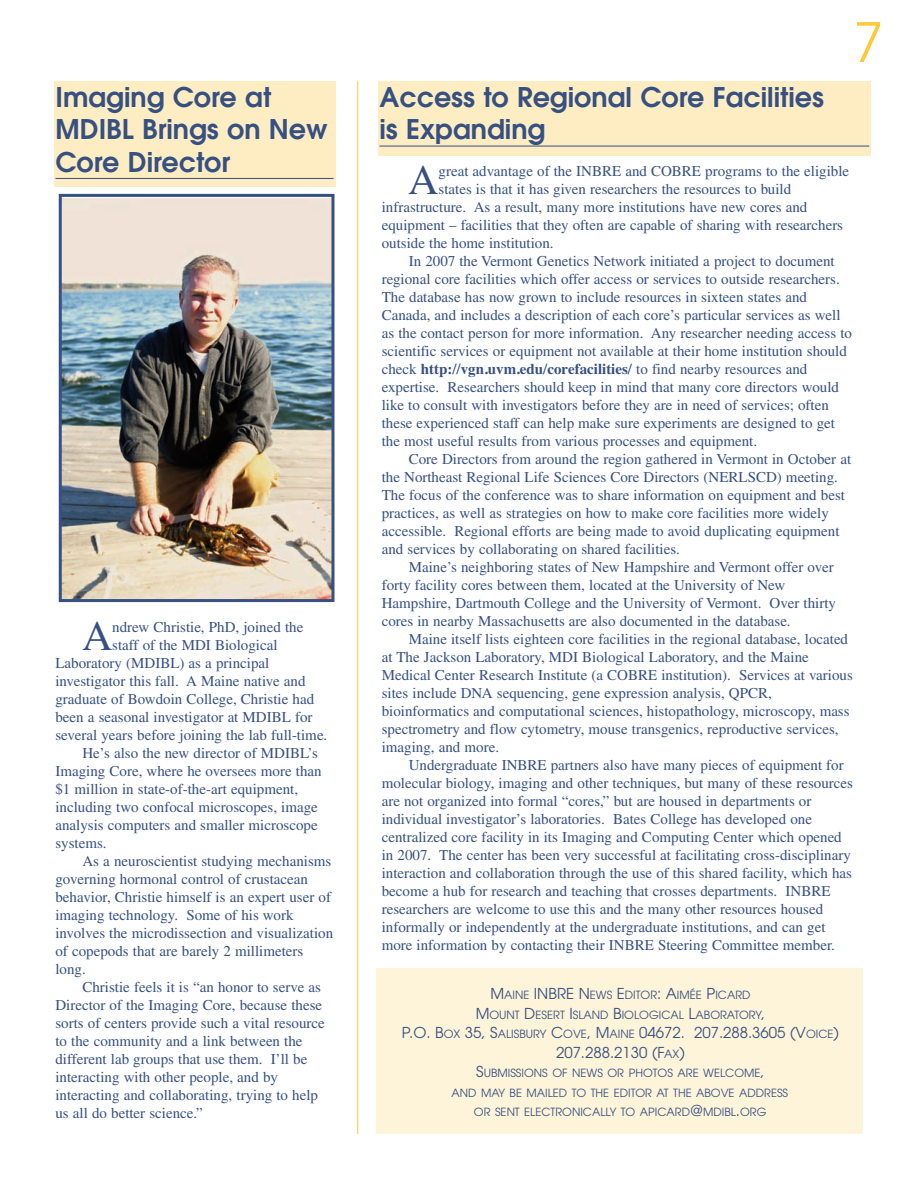
<style>
.page{position:relative;width:918px;height:1188px;background:#fff}
.page>*{position:absolute;margin:0;border:0;box-sizing:border-box;transform-origin:0 0}
.t1{font:54px "Avant Garde";color:#ffc938}
.t2{font:42.15px "Times";color:#365082}
.t3{font:600 27px/32.4px "Avant Garde";color:#365082}
.t4{font:15px "Times";color:#365082}
.t5{font:15px/19.5px "Avant Garde";color:#365082;text-align:center}
.t6{font:700 15px "Times";color:#365082}
.t7{font:11.25px/19.5px "Avant Garde";color:#365082;text-align:center}
.s1{font-weight:400}
.s2{font-size:15px}
.s3{font-size:11.25px}
</style>
<div class="page">
<div style="left:378px;top:81px;width:493px;height:74px;background:#feedc3"></div>
<hr style="left:380px;top:146px;width:489px;height:1px;background:#365082">
<div style="left:376px;top:969px;width:487px;height:165px;background:#fef4d9"></div>
<div style="left:54px;top:81px;width:281px;height:105px;background:#feedc3"></div>
<hr style="left:56px;top:178px;width:278px;height:1px;background:#365082">
<img style="left:63px;top:198px;width:267px;height:400px">
<div style="left:59px;top:194px;width:275px;height:408px;border:3px solid #365082"></div>
<hr style="left:357px;top:81px;width:1px;height:1053px;background:#ffc938">
<h3 class="t3" style="left:55px;top:83px;width:274px">Imaging Core at<br>MDIBL Brings on New<br>Core Director</h3>
<h2 class="t2" style="left:82px;top:621px;width:32px">A</h2>
<p class="t4" style="left:112px;top:622px;width:193px">ndrew Christie, PhD, joined the</p>
<p class="t4" style="left:112px;top:640px;width:167px">staff of the MDI Biological</p>
<p class="t4" style="left:55px;top:658px;width:215px">Laboratory (MDIBL) as a principal</p>
<p class="t4" style="left:55px;top:676px;width:252px">investigator this fall. A Maine native and</p>
<p class="t4" style="left:55px;top:694px;width:260px">graduate of Bowdoin College, Christie had</p>
<p class="t4" style="left:55px;top:712px;width:259px">been a seasonal investigator at MDIBL for</p>
<p class="t4" style="left:55px;top:730px;width:273px">several years before joining the lab full-time.</p>
<p class="t4" style="left:82px;top:748px;width:237px">He’s also the new director of MDIBL’s</p>
<p class="t4" style="left:55px;top:766px;width:268px">Imaging Core, where he oversees more than</p>
<p class="t4" style="left:55px;top:784px;width:244px">$1 million in state-of-the-art equipment,</p>
<p class="t4" style="left:55px;top:802px;width:264px">including two confocal microscopes, image</p>
<p class="t4" style="left:55px;top:820px;width:264px">analysis computers and smaller microscope</p>
<p class="t4" style="left:55px;top:838px;width:53px">systems.</p>
<p class="t4" style="left:82px;top:856px;width:250px">As a neuroscientist studying mechanisms</p>
<p class="t4" style="left:55px;top:874px;width:254px">governing hormonal control of crustacean</p>
<p class="t4" style="left:55px;top:892px;width:277px">behavior, Christie himself is an expert user of</p>
<p class="t4" style="left:55px;top:910px;width:240px">imaging technology. Some of his work</p>
<p class="t4" style="left:55px;top:928px;width:279px">involves the microdissection and visualization</p>
<p class="t4" style="left:55px;top:946px;width:249px">of copepods that are barely 2 millimeters</p>
<p class="t4" style="left:55px;top:964px;width:32px">long.</p>
<p class="t4" style="left:82px;top:982px;width:240px">Christie feels it is “an honor to serve as</p>
<p class="t4" style="left:55px;top:1000px;width:268px">Director of the Imaging Core, because these</p>
<p class="t4" style="left:55px;top:1018px;width:271px">sorts of centers provide such a vital resource</p>
<p class="t4" style="left:55px;top:1036px;width:249px">to the community and a link between the</p>
<p class="t4" style="left:55px;top:1054px;width:253px">different lab groups that use them. I’ll be</p>
<p class="t4" style="left:55px;top:1072px;width:224px">interacting with other people, and by</p>
<p class="t4" style="left:55px;top:1090px;width:264px">interacting and collaborating, trying to help</p>
<p class="t4" style="left:55px;top:1108px;width:149px">us all do better science.”</p>
<h3 class="t3" style="left:380px;top:83px;width:446px">Access to Regional Core Facilities is Expanding</h3>
<h1 class="t1" style="left:854px;top:22px;width:31px">7</h1>
<h2 class="t2" style="left:408px;top:165px;width:32px">A</h2>
<p class="t4" style="left:439px;top:166px;width:412px">great advantage of the INBRE and COBRE programs to the eligible</p>
<p class="t4" style="left:439px;top:184px;width:354px">states is that it has given researchers the resources to build</p>
<p class="t4" style="left:382px;top:202px;width:427px">infrastructure. As a result, many more institutions have new cores and</p>
<p class="t4" style="left:382px;top:220px;width:463px">equipment – facilities that they often are capable of sharing with researchers</p>
<p class="t4" style="left:382px;top:238px;width:173px">outside the home institution.</p>
<p class="t4" style="left:409px;top:256px;width:428px">In 2007 the Vermont Genetics Network initiated a project to document</p>
<p class="t4" style="left:382px;top:274px;width:460px">regional core facilities which offer access or services to outside researchers.</p>
<p class="t4" style="left:382px;top:292px;width:427px">The database has now grown to include resources in sixteen states and</p>
<p class="t4" style="left:382px;top:310px;width:460px">Canada, and includes a description of each core’s particular services as well</p>
<p class="t4" style="left:382px;top:328px;width:472px">as the contact person for more information. Any researcher needing access to</p>
<p class="t4" style="left:382px;top:346px;width:467px">scientific services or equipment not available at their home institution should</p>
<p class="t6" style="left:382px;top:360px;width:427px"><span class="s1">check</span> http://vgn.uvm.edu/corefacilities/ <span class="s1">to find nearby resources and</span></p>
<p class="t4" style="left:382px;top:382px;width:459px">expertise. Researchers should keep in mind that many core directors would</p>
<p class="t4" style="left:382px;top:400px;width:449px">like to consult with investigators before they are in need of services; often</p>
<p class="t4" style="left:382px;top:418px;width:455px">these experienced staff can help make sure experiments are designed to get</p>
<p class="t4" style="left:382px;top:436px;width:377px">the most useful results from various processes and equipment.</p>
<p class="t4" style="left:409px;top:454px;width:444px">Core Directors from around the region gathered in Vermont in October at</p>
<p class="t4" style="left:382px;top:472px;width:458px">the Northeast Regional Life Sciences Core Directors (NERLSCD) meeting.</p>
<p class="t4" style="left:382px;top:490px;width:465px">The focus of the conference was to share information on equipment and best</p>
<p class="t4" style="left:382px;top:508px;width:449px">practices, as well as strategies on how to make core facilities more widely</p>
<p class="t4" style="left:382px;top:526px;width:459px">accessible. Regional efforts are being made to avoid duplicating equipment</p>
<p class="t4" style="left:382px;top:544px;width:300px">and services by collaborating on shared facilities.</p>
<p class="t4" style="left:409px;top:562px;width:427px">Maine’s neighboring states of New Hampshire and Vermont offer over</p>
<p class="t4" style="left:382px;top:580px;width:405px">forty facility cores between them, located at the University of New</p>
<p class="t4" style="left:382px;top:598px;width:456px">Hampshire, Dartmouth College and the University of Vermont. Over thirty</p>
<p class="t4" style="left:382px;top:616px;width:411px">cores in nearby Massachusetts are also documented in the database.</p>
<p class="t4" style="left:409px;top:634px;width:441px">Maine itself lists eighteen core facilities in the regional database, located</p>
<p class="t4" style="left:382px;top:652px;width:429px">at The Jackson Laboratory, MDI Biological Laboratory, and the Maine</p>
<p class="t4" style="left:382px;top:670px;width:473px">Medical Center Research Institute (a COBRE institution). Services at various</p>
<p class="t4" style="left:382px;top:688px;width:392px">sites include DNA sequencing, gene expression analysis, QPCR,</p>
<p class="t4" style="left:382px;top:706px;width:469px">bioinformatics and computational sciences, histopathology, microscopy, mass</p>
<p class="t4" style="left:382px;top:724px;width:458px">spectrometry and flow cytometry, mouse transgenics, reproductive services,</p>
<p class="t4" style="left:382px;top:742px;width:119px">imaging, and more.</p>
<p class="t4" style="left:409px;top:760px;width:437px">Undergraduate INBRE partners also have many pieces of equipment for</p>
<p class="t4" style="left:382px;top:778px;width:473px">molecular biology, imaging and other techniques, but many of these resources</p>
<p class="t4" style="left:382px;top:796px;width:431px">are not organized into formal “cores,” but are housed in departments or</p>
<p class="t4" style="left:382px;top:814px;width:432px">individual investigator’s laboratories. Bates College has developed one</p>
<p class="t4" style="left:382px;top:832px;width:462px">centralized core facility in its Imaging and Computing Center which opened</p>
<p class="t4" style="left:382px;top:850px;width:471px">in 2007. The center has been very successful at facilitating cross-disciplinary</p>
<p class="t4" style="left:382px;top:868px;width:472px">interaction and collaboration through the use of this shared facility, which has</p>
<p class="t4" style="left:382px;top:886px;width:450px">become a hub for research and teaching that crosses departments. INBRE</p>
<p class="t4" style="left:382px;top:904px;width:443px">researchers are welcome to use this and the many other resources housed</p>
<p class="t4" style="left:382px;top:922px;width:445px">informally or independently at the undergraduate institutions, and can get</p>
<p class="t4" style="left:382px;top:940px;width:455px">more information by contacting their INBRE Steering Committee member.</p>
<p class="t7" style="left:476px;top:986px;width:291px"><span class="s2">M</span>AINE <span class="s2">INBRE N</span>EWS <span class="s2">E</span>DITOR<span class="s2">: A</span>IMÉE <span class="s2">P</span>ICARD<br><span class="s2">M</span>OUNT <span class="s2">D</span>ESERT <span class="s2">I</span>SLAND <span class="s2">B</span>IOLOGICAL <span class="s2">L</span>ABORATORY<span class="s2">,</span></p>
<p class="t5" style="left:402px;top:1024px;width:439px">P.O. B<span class="s3">OX</span> 35, S<span class="s3">ALISBURY</span> C<span class="s3">OVE</span>, M<span class="s3">AINE</span> 04672. 207.288.3605 (V<span class="s3">OICE</span>)<br>207.288.2130 (F<span class="s3">AX</span>)</p>
<p class="t7" style="left:452px;top:1064px;width:338px"><span class="s2">S</span>UBMISSIONS OF NEWS OR PHOTOS ARE WELCOME<span class="s2">,<br></span>AND MAY BE MAILED TO THE EDITOR AT THE ABOVE ADDRESS<br>OR SENT ELECTRONICALLY TO APICARD<span class="s2">@</span>MDIBL<span class="s2">.</span>ORG</p>
</div>
